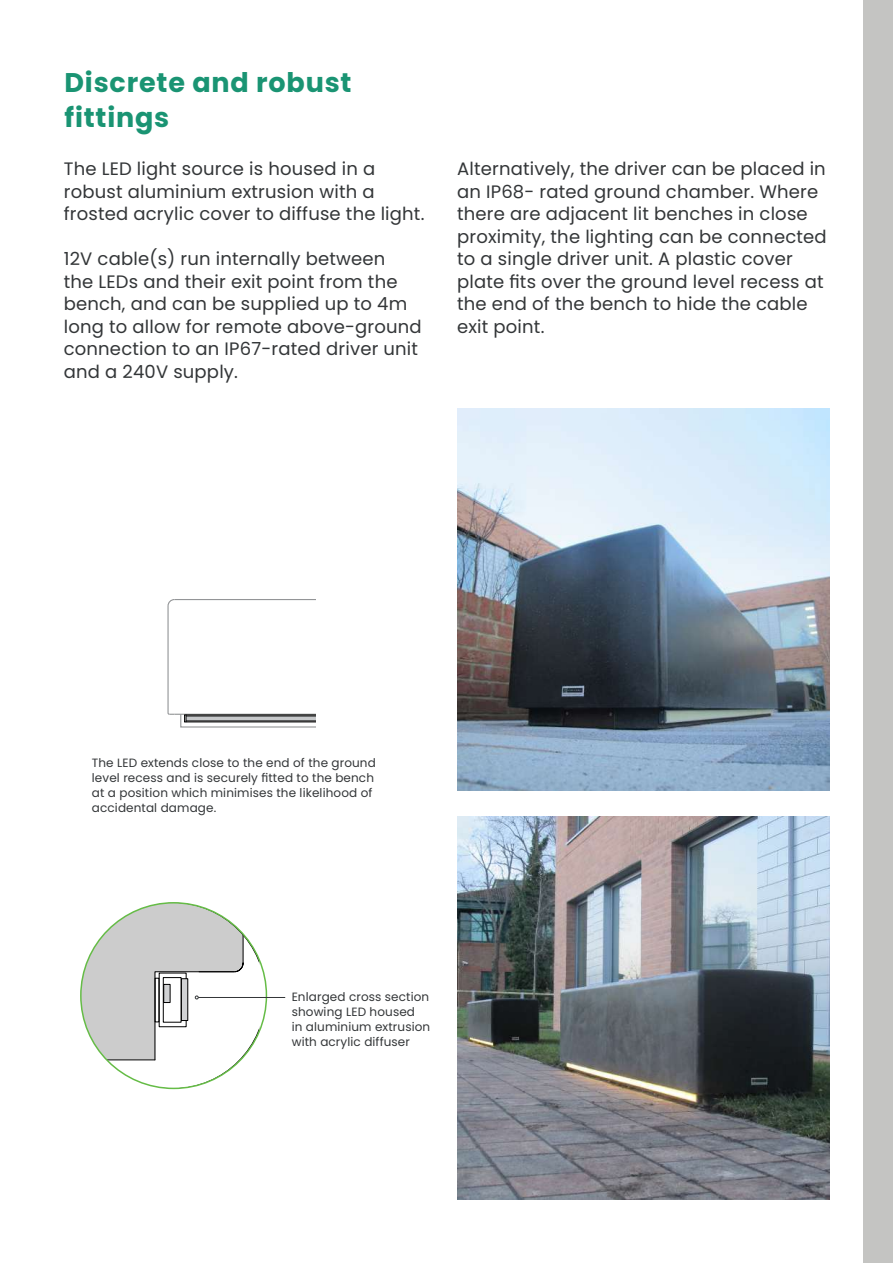
<style>
.page{position:relative;width:893px;height:1263px;background:#fff}
.page>*{position:absolute;margin:0;border:0;box-sizing:border-box;transform-origin:0 0}
.t1{font:700 27px/34.5px "Poppins";letter-spacing:.03em;color:#1a9473}
.t2{font:18px/22.5px "Poppins";letter-spacing:.01em;color:#333638}
.t3{font:12px/15px "Poppins";letter-spacing:.01em;color:#333638}
</style>
<div class="page">
<div style="left:863px;top:0;width:30px;height:1263px;background:#c4c4c2"></div>
<hr style="left:198px;top:997px;width:87px;height:1px;background:#333638">
<svg style="left:81px;top:903px;width:178px;height:185px"></svg>
<hr style="left:174px;top:599px;width:141px;height:1px;background:#939597">
<svg style="left:167px;top:713px;width:7px;height:2px"></svg>
<hr style="left:174px;top:714px;width:141px;height:1px;background:#939597">
<hr style="left:167px;top:608px;width:2px;height:105px;background:#939597">
<svg style="left:167px;top:599px;width:9px;height:9px"></svg>
<svg style="left:180px;top:713px;width:135px;height:15px"></svg>
<img style="left:457px;top:408px;width:372px;height:383px">
<img style="left:457px;top:816px;width:372px;height:383px">
<h1 class="t1" style="left:65px;top:66px;width:288px">Discrete and robust fittings</h1>
<p class="t2" style="left:64px;top:158px;width:362px">The LED light source is housed in a robust aluminium extrusion with a frosted acrylic cover to diffuse the light.</p>
<p class="t2" style="left:64px;top:248px;width:359px">12V cable(s) run internally between<br>the LEDs and their exit point from the bench, and can be supplied up to 4m long to allow for remote above-ground connection to an IP67-rated driver unit and a 240V supply.</p>
<p class="t2" style="left:457px;top:158px;width:371px">Alternatively, the driver can be placed in an IP68- rated ground chamber. Where there are adjacent lit benches in close proximity, the lighting can be connected to a single driver unit. A plastic cover plate fits over the ground level recess at the end of the bench to hide the cable exit point.</p>
<p class="t3" style="left:92px;top:755px;width:285px">The LED extends close to the end of the ground level recess and is securely fitted to the bench at a position which minimises the likelihood of accidental damage.</p>
<p class="t3" style="left:292px;top:990px;width:140px">Enlarged cross section showing LED housed<br>in aluminium extrusion with acrylic diffuser</p>
</div>
